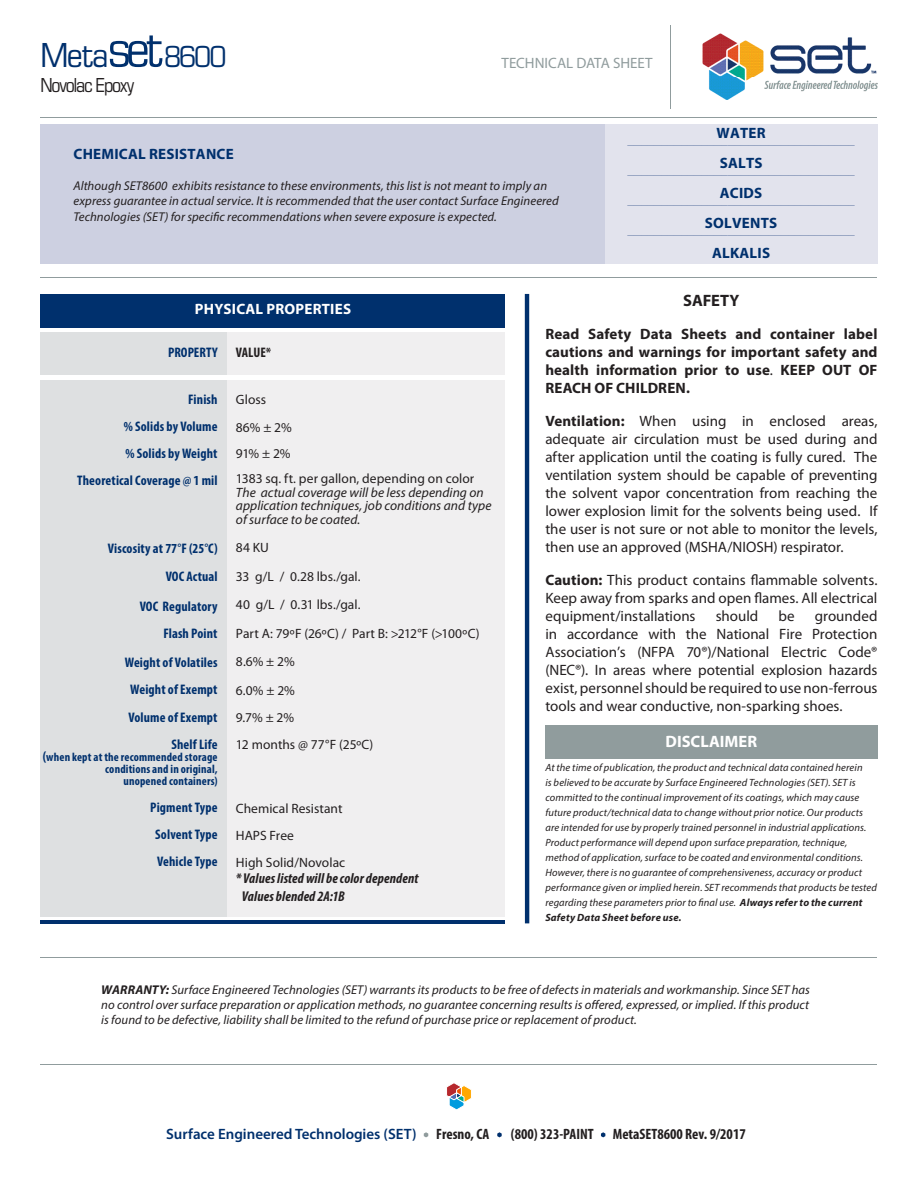
<style>
.page{position:relative;width:918px;height:1188px;background:#fff}
.page>*{position:absolute;margin:0;border:0;box-sizing:border-box;transform-origin:0 0}
.t1{font:36px "Eurostile Con";color:#00306d;scale:1.05 1}
.t2{font:21px "Eurostile Con";letter-spacing:-.06em;color:#231f20}
.t3{font:700 16.5px "Myriad Pro";letter-spacing:.005em;color:#fff}
.t4{font:700 16.5px "Myriad Pro";letter-spacing:-.005em;color:#231f20}
.t5{font:15px/18px "Myriad Pro";color:#231f20;text-align:justify}
.t6{font:700 15px/18px "Myriad Pro";letter-spacing:.005em;color:#231f20;text-align:justify}
.t7{font:700 15px "Myriad Pro";letter-spacing:.015em;color:#00306d}
.t8{font:600 15px "Myriad Pro";color:#00306d}
.t9{font:700 condensed 15px "Myriad Pro";color:#231f20}
.t10{font:700 15px "Myriad Pro";letter-spacing:.015em;color:#fff}
.t11{font:15px "Myriad Pro";letter-spacing:-.005em;color:#909c9d}
.t12{font:italic 700 condensed 14.25px "Myriad Pro";letter-spacing:.005em;color:#231f20}
.t13{font:700 condensed 13.8px/30px "Myriad Pro";letter-spacing:.01em;color:#00306d;text-align:right}
.t14{font:700 condensed 13.8px "Myriad Pro";color:#7e8fb4}
.t15{font:700 condensed 13.8px "Myriad Pro";letter-spacing:-.005em;color:#231f20}
.t16{font:13.5px "Myriad Pro";letter-spacing:.005em;color:#231f20}
.t17{font:italic 13.5px/13.5px "Myriad Pro";letter-spacing:.005em;color:#231f20}
.t18{font:italic 12.75px/15.3px "Myriad Pro";letter-spacing:.005em;color:#231f20}
.t19{font:700 condensed 12px/12px "Myriad Pro";letter-spacing:.015em;color:#00306d;text-align:right}
.t20{font:italic 10.5px/15px "Myriad Pro";letter-spacing:.01em;color:#231f20}
.s1{font-size:54px}
.s2{font-size:31.5px}
.s3{font-size:13.8px}
.s4{font-weight:400}
.s5{font-weight:700}
.s6{font-weight:700;font-stretch:condensed;color:#231f20}
</style>
<div class="page">
<div style="left:40px;top:332px;width:465px;height:584px;background:#f0eff0"></div>
<div style="left:40px;top:124px;width:838px;height:140px;background:#cdd0e1"></div>
<hr style="left:40px;top:277px;width:838px;height:1px;background:#909c9d">
<hr style="left:40px;top:957px;width:838px;height:1px;background:#909c9d">
<hr style="left:40px;top:1064px;width:838px;height:1px;background:#909c9d">
<hr style="left:40px;top:117px;width:838px;height:1px;background:#909c9d">
<div style="left:605px;top:124px;width:273px;height:140px;background:#e2e3ed"></div>
<hr style="left:525px;top:294px;width:4px;height:629px;background:#00306d">
<div style="left:40px;top:294px;width:465px;height:33px;background:#00306d"></div>
<hr style="left:40px;top:920px;width:465px;height:3px;background:#00306d">
<div style="left:40px;top:332px;width:187px;height:585px;background:#dee0e1"></div>
<hr style="left:40px;top:376px;width:465px;height:4px;background:#fff">
<img style="left:702px;top:33px;width:176px;height:67px">
<hr style="left:671px;top:25px;width:1px;height:84px;background:#909c9d">
<svg style="left:447px;top:1083px;width:25px;height:27px"></svg>
<div style="left:545px;top:725px;width:333px;height:34px;background:#909c9d"></div>
<svg style="left:424px;top:1132px;width:4px;height:5px"></svg>
<svg style="left:497px;top:1132px;width:5px;height:5px"></svg>
<svg style="left:601px;top:1132px;width:4px;height:5px"></svg>
<p class="t1" style="left:40px;top:30px;width:179px">Meta<span class="s1">set</span><span class="s2">8600</span></p>
<p class="t2" style="left:40px;top:70px;width:95px">Novolac Epoxy</p>
<p class="t11" style="left:502px;top:54px;width:153px">TECHNICAL DATA SHEET</p>
<p class="t7" style="left:74px;top:145px;width:162px">CHEMICAL RESISTANCE</p>
<p class="t18" style="left:73px;top:178px;width:487px">Although SET8600 exhibits resistance to these environments, this list is not meant to imply an express guarantee in actual service. It is recommended that the user contact Surface Engineered<br>Technologies (SET) for specific recommendations when severe exposure is expected.</p>
<p class="t7" style="left:717px;top:123px;width:51px">WATER</p>
<p class="t14" style="left:628px;top:130px;width:229px">__________________________________</p>
<p class="t7" style="left:720px;top:153px;width:44px">SALTS</p>
<p class="t14" style="left:628px;top:160px;width:229px">__________________________________</p>
<p class="t7" style="left:720px;top:183px;width:44px">ACIDS</p>
<p class="t14" style="left:628px;top:190px;width:229px">__________________________________</p>
<p class="t7" style="left:705px;top:213px;width:74px">SOLVENTS</p>
<p class="t14" style="left:628px;top:220px;width:229px">__________________________________</p>
<p class="t7" style="left:712px;top:243px;width:59px">ALKALIS</p>
<p class="t10" style="left:195px;top:299px;width:158px">PHYSICAL PROPERTIES</p>
<p class="t13" style="left:168px;top:337px;width:51px">PROPERTY</p>
<p class="t13" style="left:188px;top:384px;width:31px">Finish</p>
<p class="t13" style="left:124px;top:411px;width:95px">% Solids by Volume</p>
<p class="t13" style="left:126px;top:438px;width:94px">% Solids by Weight</p>
<p class="t13" style="left:77px;top:465px;width:142px">Theoretical Coverage @ 1 mil</p>
<p class="t13" style="left:108px;top:533px;width:111px">Viscosity at 77°F (25°C)</p>
<p class="t13" style="left:140px;top:561px;width:79px">VOC Actual<br>VOC Regulatory</p>
<p class="t13" style="left:163px;top:618px;width:56px">Flash Point</p>
<p class="t13" style="left:125px;top:647px;width:94px">Weight of Volatiles</p>
<p class="t13" style="left:130px;top:674px;width:89px">Weight of Exempt</p>
<p class="t13" style="left:128px;top:702px;width:91px">Volume of Exempt</p>
<p class="t13" style="left:172px;top:729px;width:48px">Shelf Life</p>
<p class="t19" style="left:43px;top:751px;width:176px"><span class="s3">(</span>when kept at the recommended storage conditions and in original,</p>
<p class="t19" style="left:123px;top:775px;width:96px">unopened containers)</p>
<p class="t13" style="left:150px;top:792px;width:69px">Pigment Type</p>
<p class="t13" style="left:155px;top:819px;width:64px">Solvent Type</p>
<p class="t13" style="left:157px;top:846px;width:62px">Vehicle Type</p>
<p class="t15" style="left:236px;top:344px;width:37px">VALUE*</p>
<p class="t16" style="left:236px;top:391px;width:32px">Gloss</p>
<p class="t16" style="left:236px;top:420px;width:57px">86% ± 2%</p>
<p class="t16" style="left:236px;top:445px;width:56px">91% ± 2%</p>
<p class="t16" style="left:236px;top:471px;width:240px">1383 sq. ft. per gallon, depending on color</p>
<p class="t17" style="left:236px;top:485px;width:257px">The actual coverage will be less depending on application techniques, job conditions and type of surface to be coated.</p>
<p class="t16" style="left:236px;top:540px;width:35px">84 KU</p>
<p class="t16" style="left:236px;top:568px;width:126px">33 g/L / 0.28 lbs./gal.</p>
<p class="t16" style="left:236px;top:597px;width:126px">40 g/L / 0.31 lbs./gal.</p>
<p class="t16" style="left:236px;top:625px;width:245px">Part A: 79ºF (26ºC) / Part B: &gt;212°F (&gt;100ºC)</p>
<p class="t16" style="left:236px;top:654px;width:60px">8.6% ± 2%</p>
<p class="t16" style="left:236px;top:682px;width:61px">6.0% ± 2%</p>
<p class="t16" style="left:236px;top:709px;width:60px">9.7% ± 2%</p>
<p class="t16" style="left:236px;top:736px;width:139px">12 months @ 77°F (25ºC)</p>
<p class="t16" style="left:236px;top:801px;width:108px">Chemical Resistant</p>
<p class="t16" style="left:236px;top:828px;width:60px">HAPS Free</p>
<p class="t16" style="left:236px;top:855px;width:111px">High Solid/Novolac</p>
<p class="t12" style="left:236px;top:869px;width:184px">* Values listed will be color dependent</p>
<p class="t12" style="left:242px;top:887px;width:104px">Values blended 2A:1B</p>
<p class="t4" style="left:683px;top:290px;width:58px">SAFETY</p>
<p class="t6" style="left:545px;top:325px;width:334px">Read Safety Data Sheets and container label cautions and warnings for important safety and health information prior to use<span class="s4">.</span> KEEP OUT OF REACH OF CHILDREN.</p>
<p class="t5" style="left:545px;top:412px;width:334px"><span class="s5">Ventilation:</span> When using in enclosed areas, adequate air circulation must be used during and after application until the coating is fully cured. The ventilation system should be capable of preventing the solvent vapor concentration from reaching the lower explosion limit for the solvents being used. If the user is not sure or not able to monitor the levels, then use an approved (MSHA/NIOSH) respirator.</p>
<p class="t5" style="left:545px;top:571px;width:334px"><span class="s5">Caution:</span> This product contains flammable solvents.<br>Keep away from sparks and open flames. All electrical equipment/installations</p>
<p class="t5" style="left:545px;top:607px;width:334px;text-indent:269px">grounded in accordance with the National Fire Protection Association’s (NFPA 70®)/National Electric Code® (NEC®). In areas where potential explosion hazards exist, personnel should be required to use non-ferrous tools and wear conductive, non-sparking shoes.</p>
<p class="t5" style="left:716px;top:607px;width:44px">should</p>
<p class="t5" style="left:779px;top:607px;width:18px">be</p>
<p class="t3" style="left:665px;top:730px;width:93px">DISCLAIMER</p>
<p class="t20" style="left:545px;top:760px;width:333px">At the time of publication, the product and technical data contained herein<br>is believed to be accurate by Surface Engineered Technologies (SET). SET is committed to the continual improvement of its coatings, which may cause future product/technical data to change without prior notice. Our products are intended for use by properly trained personnel in industrial applications.<br>Product performance will depend upon surface preparation, technique, method of application, surface to be coated and environmental conditions.<br>However, there is no guarantee of comprehensiveness, accuracy or product performance given or implied herein. SET recommends that products be tested regarding these parameters prior to final use. <span class="s5">Always refer to the current Safety Data Sheet before use.</span></p>
<p class="t18" style="left:101px;top:981px;width:710px;text-align:justify"><span class="s5">WARRANTY:</span> Surface Engineered Technologies (SET) warrants its products to be free of defects in materials and workmanship. Since SET has no control over surface preparation or application methods, no guarantee concerning results is offered, expressed, or implied. If this product is found to be defective, liability shall be limited to the refund of purchase price or replacement of product.</p>
<p class="t8" style="left:166px;top:1124px;width:325px">Surface Engineered Technologies (SET) <span class="s6">Fresno, CA</span></p>
<p class="t9" style="left:511px;top:1124px;width:84px">(800) 323-PAINT</p>
<p class="t9" style="left:613px;top:1124px;width:135px">MetaSET8600 Rev. 9/2017</p>
</div>
